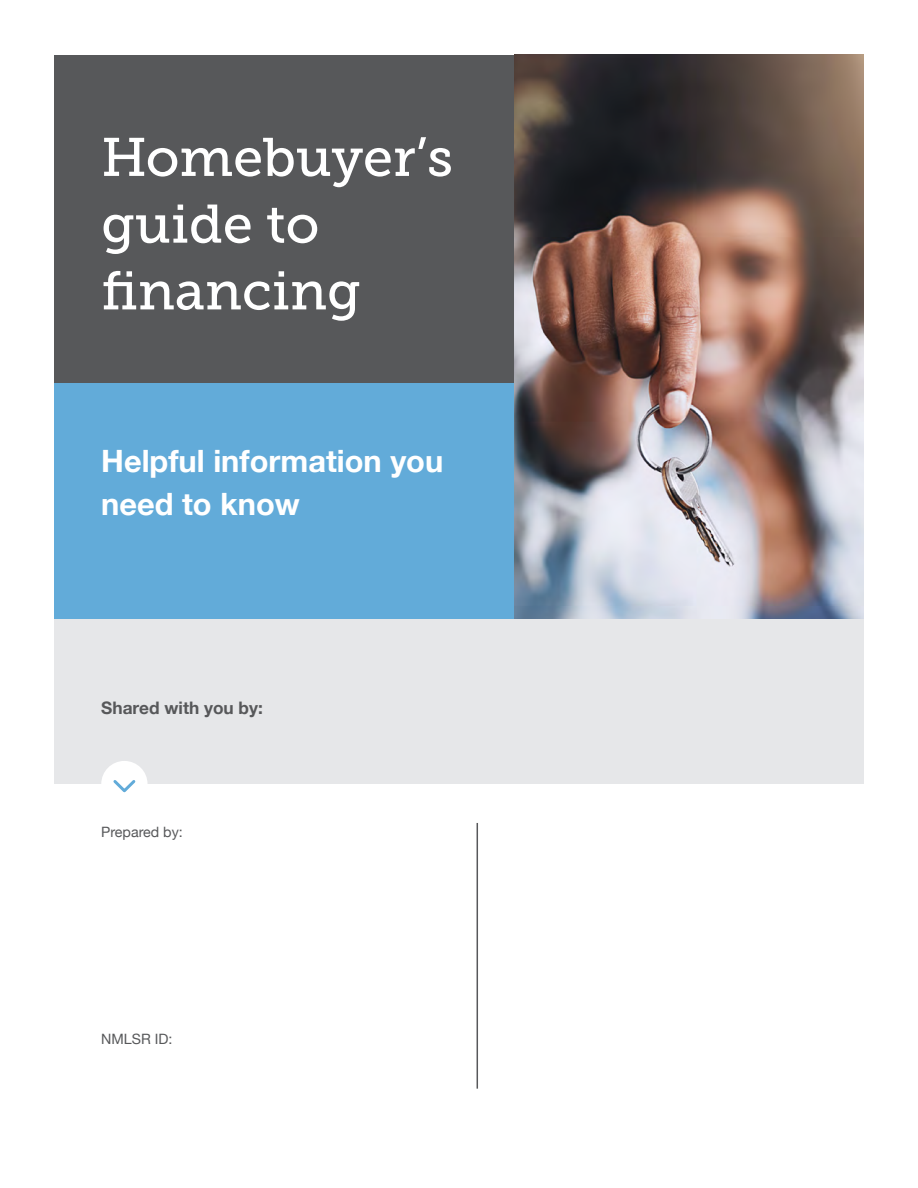
<style>
.page{position:relative;width:918px;height:1188px;background:#fff}
.page>*{position:absolute;margin:0;border:0;box-sizing:border-box;transform-origin:0 0}
.t1{font:54px/66.8px "Museo Slab 500";color:#fff}
.t2{font:700 30.75px/44px "Helvetica Neue";color:#fff}
.t3{font:700 17.25px "Helvetica Neue";color:#57585a}
.t4{font:14.25px "Helvetica Neue";color:#57585a}
</style>
<div class="page">
<div style="left:55px;top:55px;width:459px;height:533px;background:#57585a"></div>
<div style="left:55px;top:619px;width:809px;height:165px;background:#e6e7e9"></div>
<div style="left:55px;top:383px;width:459px;height:236px;background:#62abd9"></div>
<div style="left:101px;top:761px;width:47px;height:46px;background:#fff;border-radius:50%"></div>
<svg style="left:113px;top:780px;width:23px;height:13px"></svg>
<hr style="left:477px;top:823px;width:1px;height:266px;background:#57585a">
<img style="left:514px;top:55px;width:350px;height:564px">
<p class="t1" style="left:101px;top:124px;width:353px">Homebuyer’s</p>
<p class="t1" style="left:101px;top:191px;width:261px">guide to financing</p>
<p class="t2" style="left:101px;top:439px;width:344px">Helpful information you need to know</p>
<p class="t3" style="left:101px;top:695px;width:163px">Shared with you by:</p>
<p class="t4" style="left:101px;top:821px;width:83px">Prepared by:</p>
<p class="t4" style="left:101px;top:1028px;width:73px">NMLSR ID:</p>
</div>
